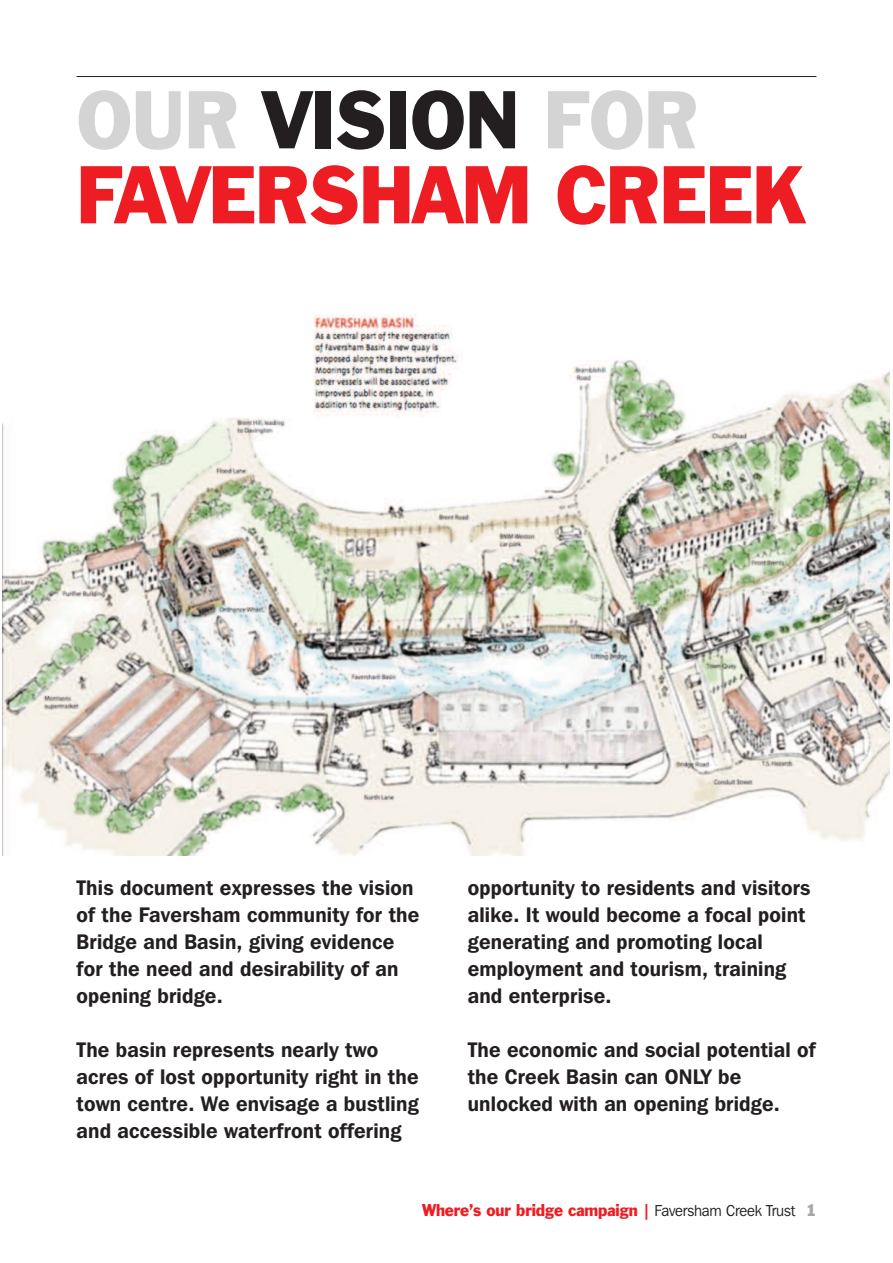
<style>
.page{position:relative;width:893px;height:1263px;background:#fff}
.page>*{position:absolute;margin:0;border:0;box-sizing:border-box;transform-origin:0 0}
.t1{font:75px/75px "Franklin Gothic BT";letter-spacing:-.01em;color:#ee1d23;scale:.95 1}
.t2{font:600 21px/27px "Franklin Gothic IT Cby BT";letter-spacing:.01em;color:#231f20;scale:.95 1}
.t3{font:15.75px "Franklin Gothic BT";letter-spacing:-.01em;color:#ee1d23;scale:.95 1}
.s1{color:rgb(35 31 32/.19)}
.s2{color:#231f20}
.s3{font-family:"Franklin Gothic IT Cby BT";color:#231f20}
.s4{color:rgb(35 31 32/.39)}
</style>
<div class="page">
<hr style="left:77px;top:76px;width:739px;height:1px;background:#231f20">
<img style="left:3px;top:314px;width:886px;height:542px">
<h1 class="t1" style="left:77px;top:89px;width:768px"><span class="s1">OUR</span> <span class="s2">VISION</span> <span class="s1">FOR<br></span>FAVERSHAM CREEK</h1>
<p class="t2" style="left:77px;top:876px;width:362px">This document expresses the vision of the Faversham community for the<br>Bridge and Basin, giving evidence for the need and desirability of an opening bridge.</p>
<p class="t2" style="left:77px;top:1038px;width:362px">The basin represents nearly two acres of lost opportunity right in the town centre. We envisage a bustling and accessible waterfront offering</p>
<p class="t2" style="left:468px;top:876px;width:362px">opportunity to residents and visitors alike. It would become a focal point generating and promoting local employment and tourism, training and enterprise.</p>
<p class="t2" style="left:468px;top:1038px;width:368px">The economic and social potential of the Creek Basin can ONLY be unlocked with an opening bridge.</p>
<p class="t3" style="left:422px;top:1204px;width:417px">Where’s our bridge campaign | <span class="s3">Faversham Creek Trust</span> <span class="s4">1</span></p>
</div>
